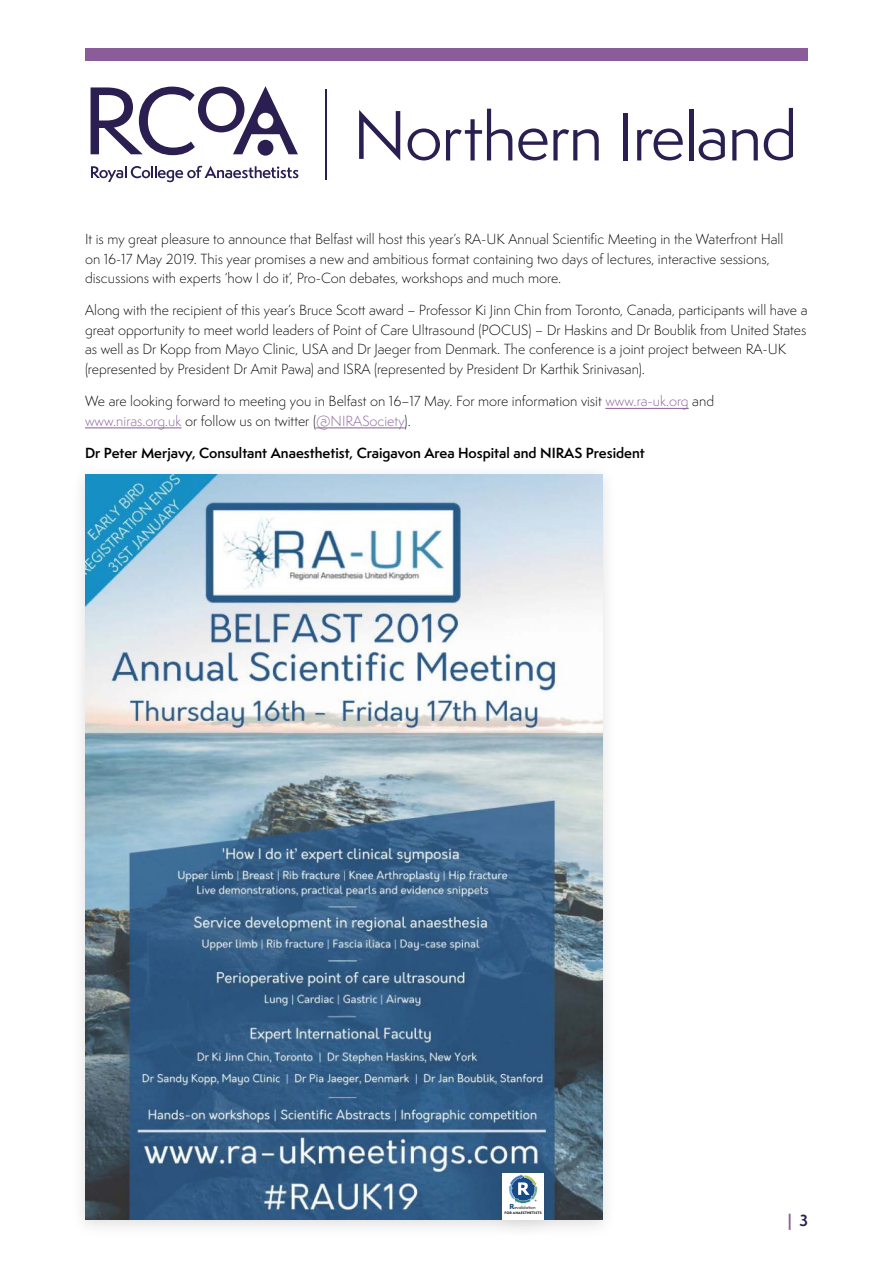
<style>
.page{position:relative;width:893px;height:1263px;background:#fff}
.page>*{position:absolute;margin:0;border:0;box-sizing:border-box;transform-origin:0 0}
.t1{font:700 15px "Semplicita Pro";color:#8a5d9a}
.t2{font:300 13.5px/19.5px "Semplicita Pro";color:#000}
.t3{font:600 13.5px "Semplicita Pro";color:#000}
.t4{font:4.65px "Myriad Pro";color:#000}
.t5{font:600 4.5px "Hypatia Sans Pro";letter-spacing:-.01em;color:#000}
.t6{font:300 4.5px "Metro Sans";color:#000}
.s1{color:#8a5d9a}
.s2{font-family:"Tahoma";font-weight:700;font-size:6.9px;color:#174a88}
.s3{color:#291f51}
</style>
<div class="page">
<div style="left:85px;top:48px;width:723px;height:13px;background:#8a5d9a"></div>
<hr style="left:605px;top:408px;width:84px;height:1px;background:#8a5d9a">
<hr style="left:85px;top:427px;width:96px;height:1px;background:#8a5d9a">
<hr style="left:316px;top:427px;width:89px;height:1px;background:#8a5d9a">
<div style="left:67px;top:460px;width:554px;height:782px;background:#fafafa"></div>
<img style="left:85px;top:474px;width:517px;height:745px">
<div style="left:484px;top:1158px;width:78px;height:84px;background:#000;opacity:.07"></div>
<div style="left:502px;top:1173px;width:42px;height:46px;background:#fff"></div>
<svg style="left:508px;top:1174px;width:29px;height:29px"></svg>
<svg style="left:91px;top:166px;width:207px;height:16px"></svg>
<svg style="left:91px;top:86px;width:207px;height:69px"></svg>
<hr style="left:325px;top:89px;width:2px;height:90px;background:#2b1f51">
<svg style="left:359px;top:110px;width:41px;height:50px"></svg>
<svg style="left:408px;top:128px;width:32px;height:32px"></svg>
<svg style="left:446px;top:109px;width:66px;height:51px"></svg>
<svg style="left:518px;top:128px;width:29px;height:32px"></svg>
<svg style="left:553px;top:129px;width:46px;height:31px"></svg>
<div style="left:623px;top:113px;width:5px;height:47px;background:#2b1f51"></div>
<svg style="left:637px;top:128px;width:46px;height:32px"></svg>
<hr style="left:689px;top:109px;width:4px;height:51px;background:#2b1f51">
<svg style="left:699px;top:128px;width:26px;height:32px"></svg>
<svg style="left:732px;top:129px;width:26px;height:31px"></svg>
<svg style="left:764px;top:108px;width:29px;height:52px"></svg>
<p class="t2" style="left:85px;top:229px;width:700px">It is my great pleasure to announce that Belfast will host this year’s RA-UK Annual Scientific Meeting in the Waterfront Hall on 16-17 May 2019. This year promises a new and ambitious format containing two days of lectures, interactive sessions, discussions with experts ‘how I do it’, Pro-Con debates, workshops and much more.</p>
<p class="t2" style="left:85px;top:301px;width:724px">Along with the recipient of this year’s Bruce Scott award – Professor Ki Jinn Chin from Toronto, Canada, participants will have a great opportunity to meet world leaders of Point of Care Ultrasound (POCUS) – Dr Haskins and Dr Boublik from United States as well as Dr Kopp from Mayo Clinic, USA and Dr Jaeger from Denmark. The conference is a joint project between RA-UK (represented by President Dr Amit Pawa) and ISRA (represented by President Dr Karthik Srinivasan).</p>
<p class="t2" style="left:85px;top:391px;width:630px">We are looking forward to meeting you in Belfast on 16–17 May. For more information visit <span class="s1">www.ra-uk.org</span> and <span class="s1">www.niras.org.uk</span> or follow us on twitter (<span class="s1">@NIRASociety</span>).</p>
<p class="t3" style="left:85px;top:443px;width:561px">Dr Peter Merjavy, Consultant Anaesthetist, Craigavon Area Hospital and NIRAS President</p>
<p class="t4" style="left:535px;top:1198px;width:3px">®</p>
<p class="t6" style="left:509px;top:1205px;width:28px"><span class="s2">R</span>evalidation</p>
<p class="t5" style="left:505px;top:1210px;width:39px">for anaesthetists</p>
<p class="t1" style="left:788px;top:1209px;width:22px">| <span class="s3">3</span></p>
</div>
